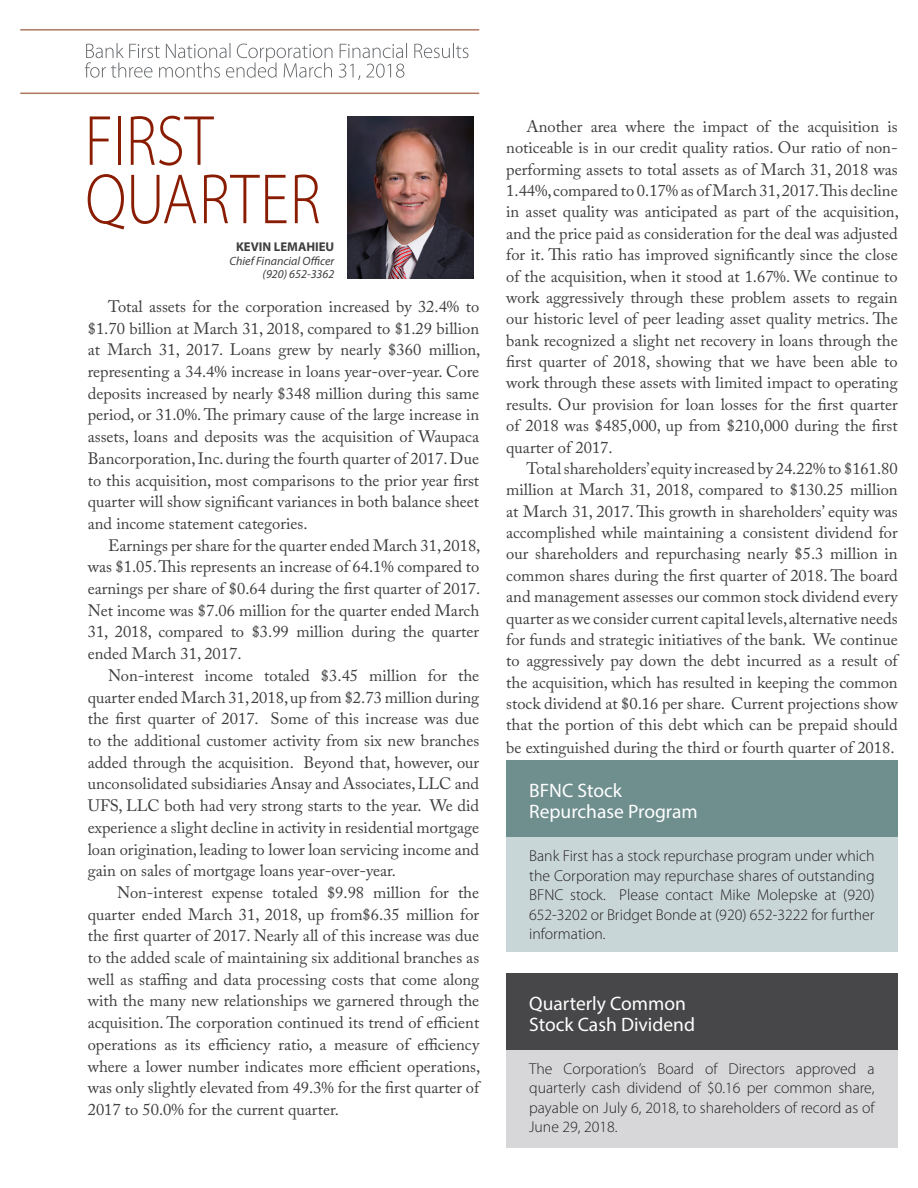
<style>
.page{position:relative;width:918px;height:1188px;background:#fff}
.page>*{position:absolute;margin:0;border:0;box-sizing:border-box;transform-origin:0 0}
.t1{font:300 71.7px/58.3px "Myriad Pro";color:#891c02;scale:.85 1}
.t2{font:19.5px/21px "Myriad Pro";color:#fff}
.Main_Body_Copy{font:16.5px/21.8px "Adobe Caslon Pro";color:#3e3e3f;text-align:justify}
.t3{font:300 15.75px/19.5px "Myriad Pro";color:#231f20;text-align:justify}
.t4{font:700 12.75px "Myriad Pro";color:#3e3e3f}
.t5{font:italic 12px "Myriad Pro";color:#3e3e3f}
</style>
<div class="page">
<hr style="left:20px;top:93px;width:459px;height:1px;background:#b17861">
<hr style="left:20px;top:29px;width:459px;height:2px;background:#b17861">
<img style="left:347px;top:116px;width:126px;height:162px">
<svg style="left:85px;top:43px;width:384px;height:37px"></svg>
<div style="left:506px;top:1026px;width:392px;height:122px;background:#d7d7d9"></div>
<div style="left:506px;top:973px;width:392px;height:77px;background:#474648"></div>
<div style="left:506px;top:837px;width:392px;height:115px;background:#c9d6d7"></div>
<div style="left:506px;top:760px;width:392px;height:77px;background:#6f8e8e"></div>
<p class="t1" style="left:85px;top:111px;width:279px">FIRST<br>QUARTER</p>
<p class="t4" style="left:236px;top:238px;width:100px">KEVIN LEMAHIEU</p>
<p class="t5" style="left:229px;top:253px;width:106px">Chief Financial Officer</p>
<p class="t5" style="left:263px;top:267px;width:73px">(920) 652-3362</p>
<p class="Main_Body_Copy" style="left:88px;top:295px;width:394px;text-indent:20px">Total assets for the corporation increased by 32.4% to $1.70 billion at March 31, 2018, compared to $1.29 billion at March 31, 2017. Loans grew by nearly $360 million, representing a 34.4% increase in loans year-over-year. Core deposits increased by nearly $348 million during this same period, or 31.0%. The primary cause of the large increase in assets, loans and deposits was the acquisition of Waupaca Bancorporation, Inc. during the fourth quarter of 2017. Due to this acquisition, most comparisons to the prior year first quarter will show significant variances in both balance sheet and income statement categories.</p>
<p class="Main_Body_Copy" style="left:88px;top:534px;width:394px;text-indent:20px">Earnings per share for the quarter ended March 31, 2018, was $1.05. This represents an increase of 64.1% compared to earnings per share of $0.64 during the first quarter of 2017.<br>Net income was $7.06 million for the quarter ended March 31, 2018, compared to $3.99 million during the quarter ended March 31, 2017.</p>
<p class="Main_Body_Copy" style="left:88px;top:664px;width:393px;text-indent:20px">Non-interest income totaled $3.45 million for the quarter ended March 31, 2018, up from $2.73 million during the first quarter of 2017. Some of this increase was due to the additional customer activity from six new branches added through the acquisition. Beyond that, however, our unconsolidated subsidiaries Ansay and Associates, LLC and UFS, LLC both had very strong starts to the year. We did experience a slight decline in activity in residential mortgage loan origination, leading to lower loan servicing income and gain on sales of mortgage loans year-over-year.</p>
<p class="Main_Body_Copy" style="left:88px;top:881px;width:394px;text-indent:29px">Non-interest expense totaled $9.98 million for the quarter ended March 31, 2018, up from$6.35 million for the first quarter of 2017. Nearly all of this increase was due to the added scale of maintaining six additional branches as well as staffing and data processing costs that come along with the many new relationships we garnered through the acquisition. The corporation continued its trend of efficient operations as its efficiency ratio, a measure of efficiency where a lower number indicates more efficient operations, was only slightly elevated from 49.3% for the first quarter of 2017 to 50.0% for the current quarter.</p>
<p class="Main_Body_Copy" style="left:506px;top:116px;width:394px;line-height:21.3px;text-indent:20px">Another area where the impact of the acquisition is noticeable is in our credit quality ratios. Our ratio of non&shy;performing assets to total assets as of March 31, 2018 was 1.44%, compared to 0.17% as of March 31, 2017. This decline in asset quality was anticipated as part of the acquisition, and the price paid as consideration for the deal was adjusted for it. This ratio has improved significantly since the close of the acquisition, when it stood at 1.67%. We continue to work aggressively through these problem assets to regain our historic level of peer leading asset quality metrics. The bank recognized a slight net recovery in loans through the first quarter of 2018, showing that we have been able to work through these assets with limited impact to operating results. Our provision for loan losses for the first quarter of 2018 was $485,000, up from $210,000 during the first quarter of 2017.</p>
<p class="Main_Body_Copy" style="left:506px;top:457px;width:393px;text-indent:20px">Total shareholders’equity increased by 24.22% to $161.80 million at March 31, 2018, compared to $130.25 million at March 31, 2017. This growth in shareholders’ equity was accomplished while maintaining a consistent dividend for our shareholders and repurchasing nearly $5.3 million in common shares during the first quarter of 2018. The board and management assesses our common stock dividend every quarter as we consider current capital levels, alternative needs for funds and strategic initiatives of the bank. We continue to aggressively pay down the debt incurred as a result of the acquisition, which has resulted in keeping the common stock dividend at $0.16 per share. Current projections show that the portion of this debt which can be prepaid should be extinguished during the third or fourth quarter of 2018.</p>
<p class="t2" style="left:529px;top:780px;width:94px">BFNC Stock</p>
<p class="t2" style="left:529px;top:801px;width:170px">Repurchase Program</p>
<p class="t3" style="left:529px;top:846px;width:347px">Bank First has a stock repurchase program under which the Corporation may repurchase shares of outstanding BFNC stock. Please contact Mike Molepske at (920)<br>652-3202 or Bridget Bonde at (920) 652-3222 for further information.</p>
<p class="t2" style="left:529px;top:992px;width:167px">Quarterly Common<br>Stock Cash Dividend</p>
<p class="t3" style="left:529px;top:1059px;width:347px">The Corporation’s Board of Directors approved a quarterly cash dividend of $0.16 per common share, payable on July 6, 2018, to shareholders of record as of June 29, 2018.</p>
</div>
